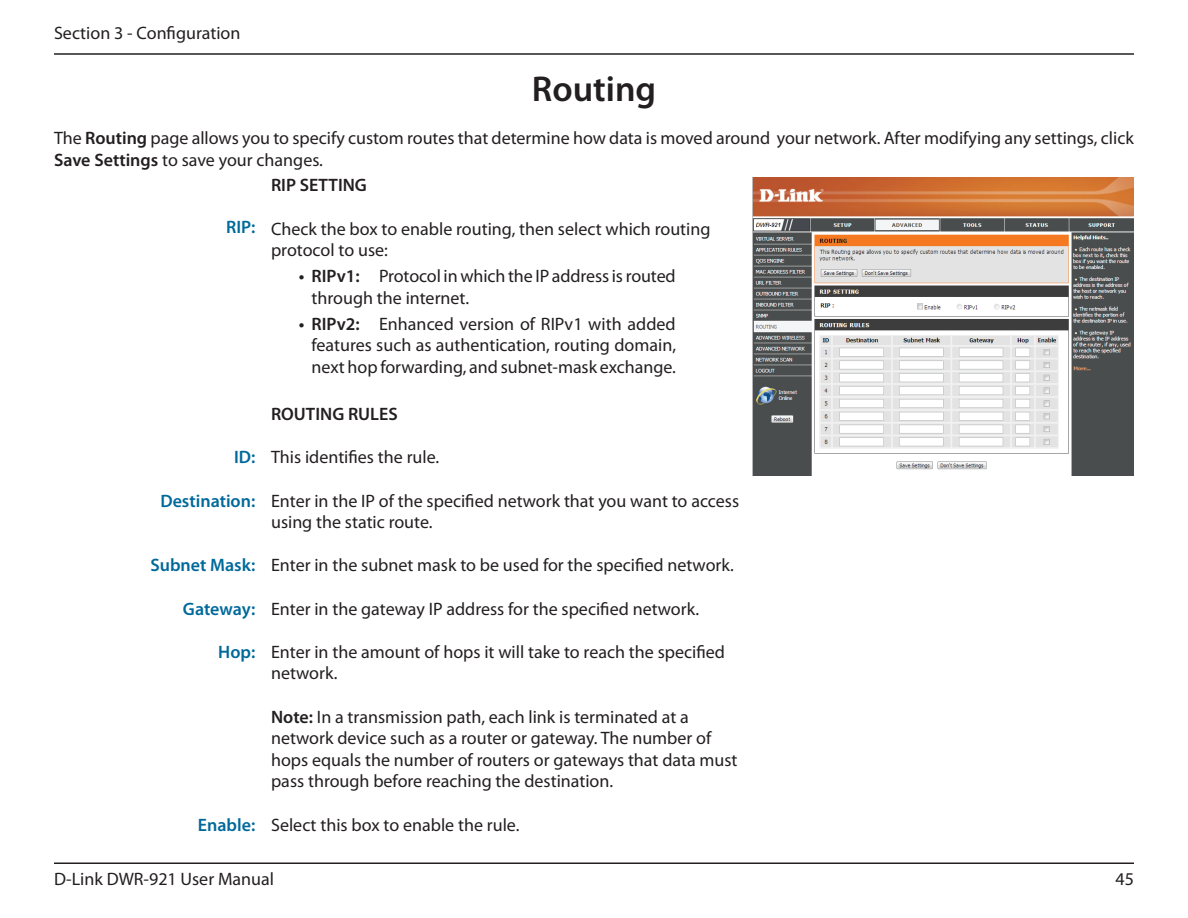
<style>
.page{position:relative;width:1188px;height:918px;background:#fff}
.page>*{position:absolute;margin:0;border:0;box-sizing:border-box;transform-origin:0 0}
.t1{font:600 36px "Myriad Pro";color:#231f20}
.t2{font:18px/21.6px "Myriad Pro";color:#231f20}
.t3{font:600 18px "Myriad Pro";color:#00699b}
.t4{font:600 18px "Myriad Pro";color:#231f20}
.s1{font-weight:600}
</style>
<div class="page">
<hr style="left:54px;top:53px;width:1080px;height:2px;background:#231f20">
<hr style="left:54px;top:862px;width:1080px;height:2px;background:#231f20">
<img style="left:753px;top:178px;width:381px;height:297px">
<p class="t2" style="left:54px;top:22px;width:188px">Section 3 - Configuration</p>
<h1 class="t1" style="left:532px;top:66px;width:126px">Routing</h1>
<p class="t2" style="left:54px;top:127px;width:1081px">The <span class="s1">Routing</span> page allows you to specify custom routes that determine how data is moved around your network. After modifying any settings, click<br><span class="s1">Save Settings</span> to save your changes.</p>
<p class="t3" style="left:226px;top:216px;width:31px">RIP:</p>
<p class="t3" style="left:234px;top:446px;width:23px">ID:</p>
<p class="t3" style="left:160px;top:489px;width:96px">Destination:</p>
<p class="t3" style="left:150px;top:554px;width:106px">Subnet Mask:</p>
<p class="t3" style="left:183px;top:597px;width:74px">Gateway:</p>
<p class="t3" style="left:218px;top:640px;width:39px">Hop:</p>
<p class="t3" style="left:198px;top:813px;width:59px">Enable:</p>
<p class="t4" style="left:271px;top:174px;width:97px">RIP SETTING</p>
<p class="t2" style="left:271px;top:218px;width:441px">Check the box to enable routing, then select which routing protocol to use:</p>
<p class="t2" style="left:312px;top:265px;width:366px;text-indent:-13px"><span class="s1">• RIPv1:</span> Protocol in which the IP address is routed through the internet.</p>
<p class="t2" style="left:312px;top:312px;width:366px;text-align:justify;text-indent:-13px"><span class="s1">• RIPv2:</span> Enhanced version of RIPv1 with added features such as authentication, routing domain, next hop forwarding, and subnet-mask exchange.</p>
<p class="t4" style="left:271px;top:403px;width:128px">ROUTING RULES</p>
<p class="t2" style="left:271px;top:446px;width:170px">This identifies the rule.</p>
<p class="t2" style="left:271px;top:489px;width:470px">Enter in the IP of the specified network that you want to access using the static route.</p>
<p class="t2" style="left:271px;top:554px;width:464px">Enter in the subnet mask to be used for the specified network.</p>
<p class="t2" style="left:271px;top:597px;width:430px">Enter in the gateway IP address for the specified network.</p>
<p class="t2" style="left:271px;top:641px;width:455px">Enter in the amount of hops it will take to reach the specified network.</p>
<p class="t2" style="left:271px;top:705px;width:468px"><span class="s1">Note:</span> In a transmission path, each link is terminated at a network device such as a router or gateway. The number of hops equals the number of routers or gateways that data must pass through before reaching the destination.</p>
<p class="t2" style="left:271px;top:813px;width:250px">Select this box to enable the rule.</p>
<p class="t2" style="left:54px;top:868px;width:222px">D-Link DWR-921 User Manual</p>
<p class="t2" style="left:1116px;top:868px;width:20px">45</p>
</div>
